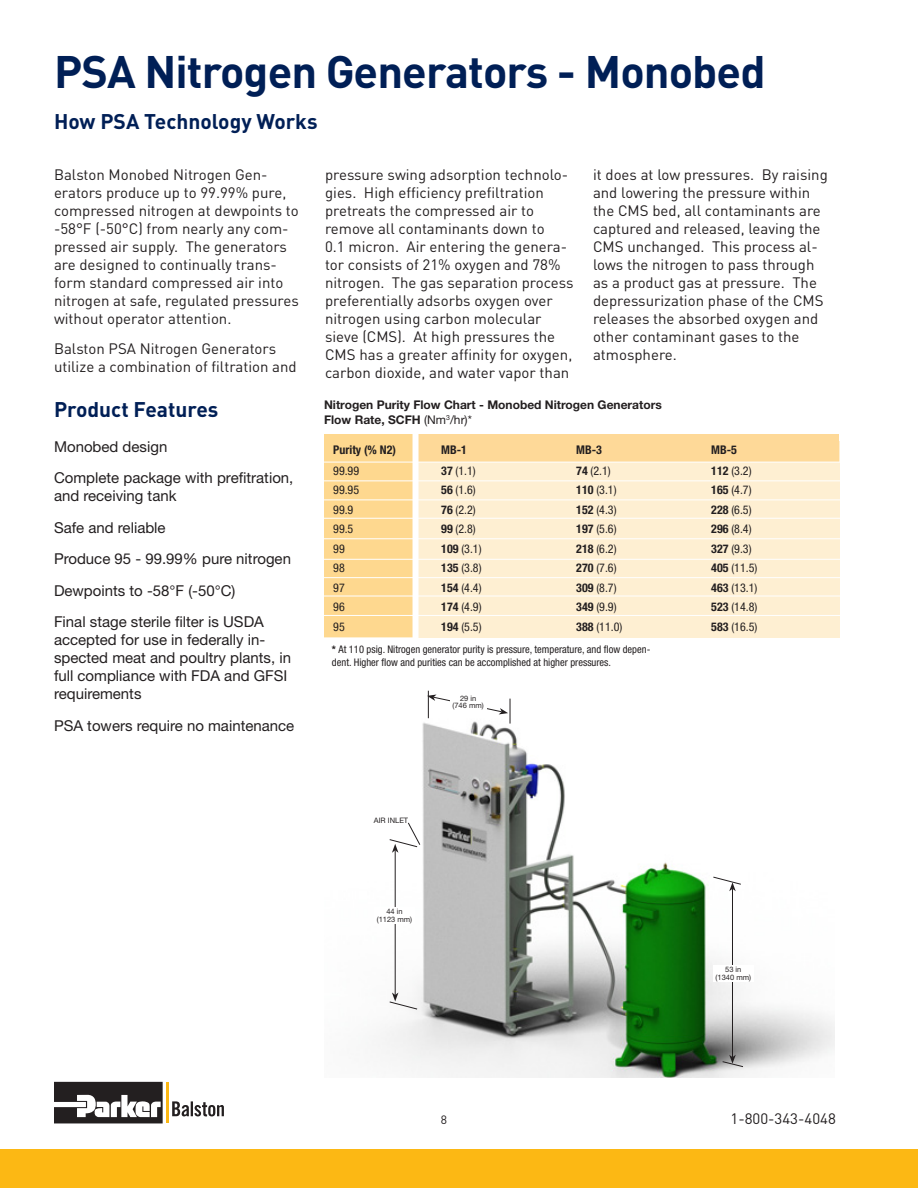
<style>
.page{position:relative;width:918px;height:1188px;background:#fff}
.page>*{position:absolute;margin:0;border:0;box-sizing:border-box;transform-origin:0 0}
.t1{font:700 45px "DINOT";letter-spacing:-.02em;color:#001f56}
.t2{font:700 21px "DINOT";color:#001f56}
.t3{font:15px/18px "DINOT";color:#231f20}
.t4{font:15px/18px "Helvetica Neue LT Std";color:#231f20}
.t5{font:condensed 12px "Helvetica Neue LT Std";color:#231f20}
.t6{font:700 12px "Helvetica Neue LT Std";color:#231f20}
.t7{font:700 condensed 12px "Helvetica Neue LT Std";color:#231f20}
.t8{font:12px "DINOT";color:#231f20}
.t9{font:condensed 10.5px/13.5px "Helvetica Neue LT Std";color:#231f20}
.t10{font:7.5px "Helvetica Neue LT Std";color:#231f20}
.s1{font-weight:400}
.s2{font-weight:700}
</style>
<div class="page">
<div style="left:0;top:1150px;width:918px;height:38px;background:#fcb814"></div>
<svg style="left:172px;top:1101px;width:52px;height:15px"></svg>
<svg style="left:54px;top:1082px;width:109px;height:41px"></svg>
<hr style="left:166px;top:1082px;width:3px;height:41px;background:#fcb814">
<div style="left:324px;top:441px;width:516px;height:196px;background:#feefd2"></div>
<div style="left:324px;top:434px;width:514px;height:28px;background:#fed998"></div>
<div style="left:324px;top:434px;width:91px;height:203px;background:#fed88f"></div>
<div style="left:413px;top:428px;width:6px;height:225px;background:#fff"></div>
<hr style="left:319px;top:462px;width:536px;height:1px;background:#fff">
<hr style="left:319px;top:480px;width:537px;height:1px;background:#fff">
<hr style="left:316px;top:500px;width:542px;height:1px;background:#fff">
<hr style="left:320px;top:518px;width:533px;height:1px;background:#fff">
<hr style="left:321px;top:538px;width:536px;height:1px;background:#fff">
<hr style="left:321px;top:559px;width:539px;height:1px;background:#fff">
<hr style="left:320px;top:577px;width:537px;height:1px;background:#fff">
<hr style="left:319px;top:596px;width:537px;height:1px;background:#fff">
<hr style="left:321px;top:615px;width:550px;height:1px;background:#fff">
<img style="left:378px;top:722px;width:457px;height:355px">
<hr style="left:395px;top:850px;width:1px;height:145px;background:#231f20">
<svg style="left:389px;top:822px;width:31px;height:31px"></svg>
<svg style="left:389px;top:993px;width:29px;height:17px"></svg>
<hr style="left:732px;top:889px;width:1px;height:168px;background:#231f20">
<svg style="left:713px;top:877px;width:28px;height:14px"></svg>
<svg style="left:722px;top:1055px;width:21px;height:12px"></svg>
<div style="left:713px;top:965px;width:40px;height:17px;background:#fff"></div>
<div style="left:374px;top:907px;width:40px;height:17px;background:#fff"></div>
<svg style="left:427px;top:691px;width:84px;height:33px"></svg>
<div style="left:450px;top:694px;width:37px;height:16px;background:#fff"></div>
<p class="t1" style="left:54px;top:41px;width:713px">PSA Nitrogen Generators - Monobed</p>
<p class="t2" style="left:54px;top:107px;width:265px">How PSA Technology Works</p>
<p class="t3" style="left:54px;top:165px;width:246px">Balston Monobed Nitrogen Gen&shy;erators produce up to 99.99% pure, compressed nitrogen at dewpoints to -58°F (-50°C) from nearly any com&shy;pressed air supply. The generators are designed to continually trans&shy;form standard compressed air into nitrogen at safe, regulated pressures without operator attention.</p>
<p class="t3" style="left:54px;top:339px;width:244px">Balston PSA Nitrogen Generators utilize a combination of filtration and</p>
<p class="t2" style="left:54px;top:395px;width:166px">Product Features</p>
<p class="t4" style="left:54px;top:437px;width:115px">Monobed design</p>
<p class="t4" style="left:54px;top:469px;width:241px">Complete package with prefitration, and receiving tank</p>
<p class="t4" style="left:54px;top:518px;width:113px">Safe and reliable</p>
<p class="t4" style="left:54px;top:550px;width:239px">Produce 95 - 99.99% pure nitrogen</p>
<p class="t4" style="left:54px;top:581px;width:183px">Dewpoints to -58°F (-50°C)</p>
<p class="t4" style="left:54px;top:613px;width:239px">Final stage sterile filter is USDA accepted for use in federally in&shy;spected meat and poultry plants, in full compliance with FDA and GFSI requirements</p>
<p class="t4" style="left:54px;top:716px;width:242px">PSA towers require no maintenance</p>
<p class="t3" style="left:325px;top:165px;width:250px">pressure swing adsorption technolo&shy;gies. High efficiency prefiltration pretreats the compressed air to remove all contaminants down to<br>0.1 micron. Air entering the genera&shy;tor consists of 21% oxygen and 78% nitrogen. The gas separation process preferentially adsorbs oxygen over nitrogen using carbon molecular sieve (CMS). At high pressures the CMS has a greater affinity for oxygen, carbon dioxide, and water vapor than</p>
<p class="t3" style="left:593px;top:165px;width:236px">it does at low pressures. By raising and lowering the pressure within the CMS bed, all contaminants are captured and released, leaving the<br>CMS unchanged. This process al&shy;lows the nitrogen to pass through as a product gas at pressure. The depressurization phase of the CMS releases the absorbed oxygen and other contaminant gases to the atmosphere.</p>
<p class="t6" style="left:324px;top:397px;width:339px">Nitrogen Purity Flow Chart - Monobed Nitrogen Generators</p>
<p class="t6" style="left:324px;top:413px;width:149px">Flow Rate, SCFH <span class="s1">(Nm</span><sup>3</sup><span class="s1">/hr)*</span></p>
<p class="t7" style="left:333px;top:442px;width:64px">Purity (% N2)</p>
<p class="t7" style="left:441px;top:442px;width:27px">MB-1</p>
<p class="t7" style="left:576px;top:442px;width:27px">MB-3</p>
<p class="t7" style="left:711px;top:442px;width:27px">MB-5</p>
<p class="t5" style="left:333px;top:464px;width:27px">99.99</p>
<p class="t5" style="left:441px;top:464px;width:36px"><span class="s2">37</span> (1.1)</p>
<p class="t5" style="left:576px;top:464px;width:36px"><span class="s2">74</span> (2.1)</p>
<p class="t5" style="left:711px;top:464px;width:42px"><span class="s2">112</span> (3.2)</p>
<p class="t5" style="left:333px;top:483px;width:27px">99.95</p>
<p class="t5" style="left:441px;top:483px;width:36px"><span class="s2">56</span> (1.6)</p>
<p class="t5" style="left:576px;top:483px;width:42px"><span class="s2">110</span> (3.1)</p>
<p class="t5" style="left:711px;top:483px;width:42px"><span class="s2">165</span> (4.7)</p>
<p class="t5" style="left:333px;top:503px;width:22px">99.9</p>
<p class="t5" style="left:441px;top:503px;width:36px"><span class="s2">76</span> (2.2)</p>
<p class="t5" style="left:576px;top:503px;width:42px"><span class="s2">152</span> (4.3)</p>
<p class="t5" style="left:711px;top:503px;width:42px"><span class="s2">228</span> (6.5)</p>
<p class="t5" style="left:333px;top:522px;width:22px">99.5</p>
<p class="t5" style="left:441px;top:522px;width:36px"><span class="s2">99</span> (2.8)</p>
<p class="t5" style="left:576px;top:522px;width:42px"><span class="s2">197</span> (5.6)</p>
<p class="t5" style="left:711px;top:522px;width:42px"><span class="s2">296</span> (8.4)</p>
<p class="t5" style="left:333px;top:542px;width:13px">99</p>
<p class="t5" style="left:441px;top:542px;width:42px"><span class="s2">109</span> (3.1)</p>
<p class="t5" style="left:576px;top:542px;width:42px"><span class="s2">218</span> (6.2)</p>
<p class="t5" style="left:711px;top:542px;width:42px"><span class="s2">327</span> (9.3)</p>
<p class="t5" style="left:333px;top:561px;width:13px">98</p>
<p class="t5" style="left:441px;top:561px;width:42px"><span class="s2">135</span> (3.8)</p>
<p class="t5" style="left:576px;top:561px;width:42px"><span class="s2">270</span> (7.6)</p>
<p class="t5" style="left:711px;top:561px;width:48px"><span class="s2">405</span> (11.5)</p>
<p class="t5" style="left:333px;top:581px;width:13px">97</p>
<p class="t5" style="left:441px;top:581px;width:42px"><span class="s2">154</span> (4.4)</p>
<p class="t5" style="left:576px;top:581px;width:42px"><span class="s2">309</span> (8.7)</p>
<p class="t5" style="left:711px;top:581px;width:48px"><span class="s2">463</span> (13.1)</p>
<p class="t5" style="left:333px;top:600px;width:13px">96</p>
<p class="t5" style="left:441px;top:600px;width:42px"><span class="s2">174</span> (4.9)</p>
<p class="t5" style="left:576px;top:600px;width:42px"><span class="s2">349</span> (9.9)</p>
<p class="t5" style="left:711px;top:600px;width:48px"><span class="s2">523</span> (14.8)</p>
<p class="t5" style="left:333px;top:620px;width:13px">95</p>
<p class="t5" style="left:441px;top:620px;width:42px"><span class="s2">194</span> (5.5)</p>
<p class="t5" style="left:576px;top:620px;width:48px"><span class="s2">388</span> (11.0)</p>
<p class="t5" style="left:711px;top:620px;width:48px"><span class="s2">583</span> (16.5)</p>
<p class="t9" style="left:332px;top:642px;width:320px"><span class="s2">*</span> At 110 psig. Nitrogen generator purity is pressure, temperature, and flow depen&shy;dent. Higher flow and purities can be accomplished at higher pressures.</p>
<p class="t10" style="left:460px;top:694px;width:18px">29 in</p>
<p class="t10" style="left:453px;top:701px;width:33px">(746 mm)</p>
<p class="t10" style="left:374px;top:816px;width:36px">AIR INLET</p>
<p class="t10" style="left:386px;top:907px;width:18px">44 in</p>
<p class="t10" style="left:377px;top:915px;width:37px">(1123 mm)</p>
<p class="t10" style="left:725px;top:965px;width:18px">53 in</p>
<p class="t10" style="left:716px;top:973px;width:37px">(1340 mm)</p>
<p class="t8" style="left:441px;top:1111px;width:8px">8</p>
<p class="t3" style="left:731px;top:1109px;width:107px">1-800-343-4048</p>
</div>
